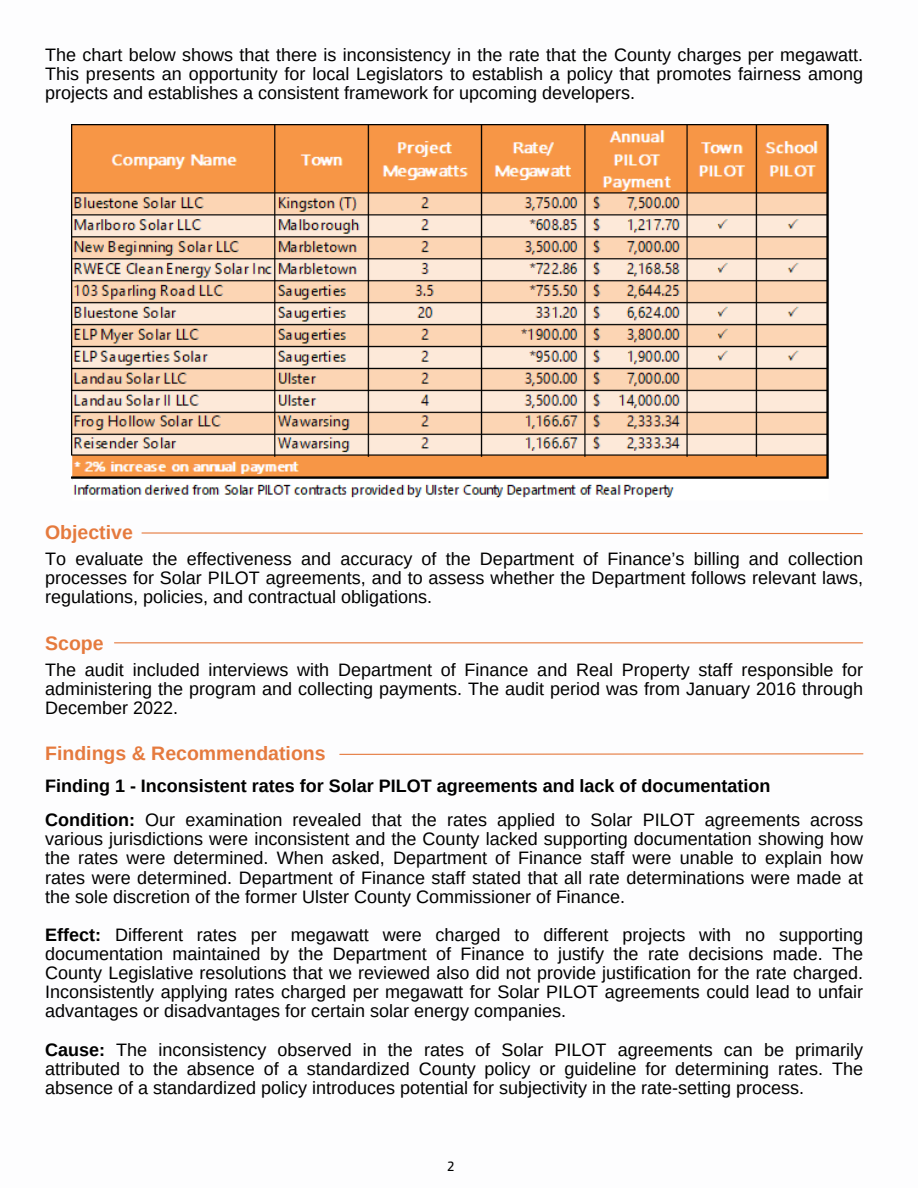
<style>
.page{position:relative;width:918px;height:1188px;background:#fff}
.page>*{position:absolute;margin:0;border:0;box-sizing:border-box;transform-origin:0 0}
.t1{font:700 19.5px "Arimo";color:#e57a3e}
.t2{font:18px/19.2px "Arimo";color:#000;text-align:justify}
.t3{font:700 18px "Arimo";color:#000}
.t4{font:15px "Blinker";color:#000}
.s1{font-weight:700}
</style>
<div class="page">
<svg style="left:141px;top:532px;width:722px;height:3px"></svg>
<hr style="left:115px;top:642px;width:748px;height:1px;background:#e57a3e">
<svg style="left:339px;top:753px;width:525px;height:2px"></svg>
<img style="left:72px;top:124px;width:757px;height:374px">
<p class="t2" style="left:45px;top:45px;width:820px">The chart below shows that there is inconsistency in the rate that the County charges per megawatt.<br>This presents an opportunity for local Legislators to establish a policy that promotes fairness among projects and establishes a consistent framework for upcoming developers.</p>
<p class="t1" style="left:45px;top:522px;width:89px">Objective</p>
<p class="t2" style="left:45px;top:549px;width:820px">To evaluate the effectiveness and accuracy of the Department of Finance’s billing and collection processes for Solar PILOT agreements, and to assess whether the Department follows relevant laws, regulations, policies, and contractual obligations.</p>
<p class="t1" style="left:45px;top:632px;width:60px">Scope</p>
<p class="t2" style="left:45px;top:660px;width:820px">The audit included interviews with Department of Finance and Real Property staff responsible for administering the program and collecting payments. The audit period was from January 2016 through December 2022.</p>
<p class="t1" style="left:45px;top:742px;width:282px">Findings &amp; Recommendations</p>
<p class="t3" style="left:45px;top:776px;width:727px">Finding 1 - Inconsistent rates for Solar PILOT agreements and lack of documentation</p>
<p class="t2" style="left:45px;top:810px;width:820px"><span class="s1">Condition:</span> Our examination revealed that the rates applied to Solar PILOT agreements across various jurisdictions were inconsistent and the County lacked supporting documentation showing how the rates were determined. When asked, Department of Finance staff were unable to explain how rates were determined. Department of Finance staff stated that all rate determinations were made at the sole discretion of the former Ulster County Commissioner of Finance.</p>
<p class="t2" style="left:45px;top:925px;width:820px"><span class="s1">Effect:</span> Different rates per megawatt were charged to different projects with no supporting documentation maintained by the Department of Finance to justify the rate decisions made. The County Legislative resolutions that we reviewed also did not provide justification for the rate charged.<br>Inconsistently applying rates charged per megawatt for Solar PILOT agreements could lead to unfair advantages or disadvantages for certain solar energy companies.</p>
<p class="t2" style="left:45px;top:1040px;width:820px"><span class="s1">Cause:</span> The inconsistency observed in the rates of Solar PILOT agreements can be primarily attributed to the absence of a standardized County policy or guideline for determining rates. The absence of a standardized policy introduces potential for subjectivity in the rate-setting process.</p>
<p class="t4" style="left:447px;top:1157px;width:8px">2</p>
</div>
